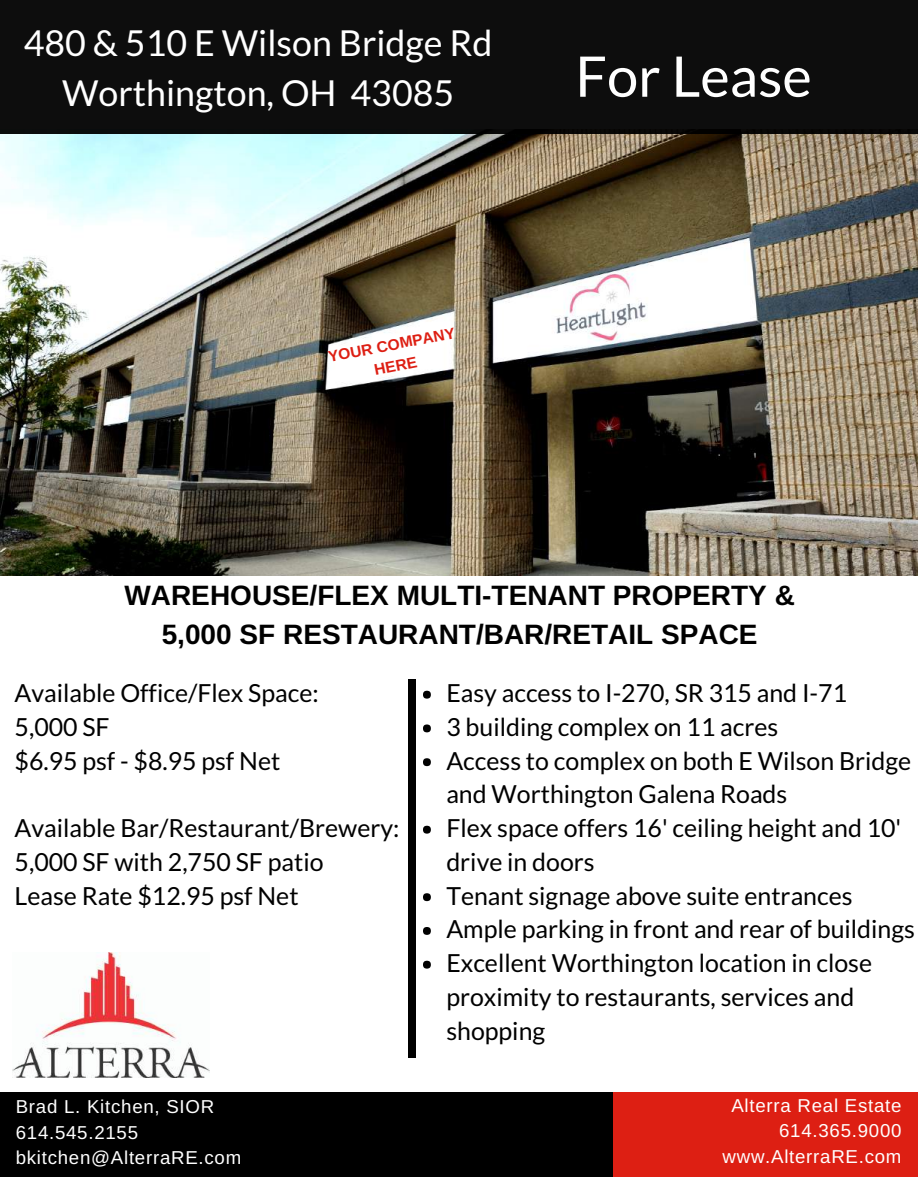
<style>
.page{position:relative;width:918px;height:1188px;background:#fff}
.page>*{position:absolute;margin:0;border:0;box-sizing:border-box;transform-origin:0 0}
.t1{font:55.95px "Lato";color:#fff}
.t2{font:35.85px/49.5px "Lato";color:#fff;text-align:center}
.t3{font:700 28.05px/38.2px "Arimo";color:#000;text-align:center}
.t4{font:24.9px/33.8px "Lato";color:#000}
.t5{font:18.75px/25.8px "Arimo";letter-spacing:.04em;color:#fff}
.t6{font:700 15.6px/21.5px "Arimo";color:#dd1f13;text-align:center}
</style>
<div class="page">
<img style="left:0;top:134px;width:918px;height:442px">
<div style="left:0;top:0;width:918px;height:134px;background:#0d0d0d"></div>
<div style="left:0;top:1092px;width:615px;height:85px;background:#000"></div>
<div style="left:614px;top:1092px;width:304px;height:85px;background:#dd1f13"></div>
<div style="left:423px;top:691px;width:8px;height:8px;background:#000;border-radius:50%"></div>
<div style="left:423px;top:724px;width:8px;height:8px;background:#000;border-radius:50%"></div>
<div style="left:423px;top:758px;width:8px;height:8px;background:#000;border-radius:50%"></div>
<div style="left:423px;top:826px;width:8px;height:8px;background:#000;border-radius:50%"></div>
<div style="left:423px;top:893px;width:8px;height:8px;background:#000;border-radius:50%"></div>
<div style="left:423px;top:927px;width:8px;height:8px;background:#000;border-radius:50%"></div>
<div style="left:423px;top:961px;width:8px;height:8px;background:#000;border-radius:50%"></div>
<div style="left:409px;top:679px;width:7px;height:379px;background:#000"></div>
<img style="left:12px;top:953px;width:197px;height:125px">
<h2 class="t2" style="left:24px;top:18px;width:470px">480 &amp; 510 E Wilson Bridge Rd<br>Worthington, OH 43085</h2>
<p class="t6" style="left:326px;top:346px;width:130px;rotate:-11deg">YOUR COMPANY<br>HERE</p>
<h1 class="t1" style="left:575px;top:42px;width:238px">For Lease</h1>
<p class="t3" style="left:124px;top:576px;width:672px">WAREHOUSE/FLEX MULTI-TENANT PROPERTY &amp;<br>5,000 SF RESTAURANT/BAR/RETAIL SPACE</p>
<p class="t4" style="left:15px;top:675px;width:306px">Available Office/Flex Space:<br>5,000 SF<br>$6.95 psf - $8.95 psf Net</p>
<p class="t4" style="left:446px;top:675px;width:470px">Easy access to I-270, SR 315 and I-71<br>3 building complex on 11 acres<br>Access to complex on both E Wilson Bridge and Worthington Galena Roads<br>Flex space offers 16' ceiling height and 10' drive in doors<br>Tenant signage above suite entrances Ample parking in front and rear of buildings Excellent Worthington location in close proximity to restaurants, services and shopping</p>
<p class="t4" style="left:15px;top:810px;width:386px">Available Bar/Restaurant/Brewery:<br>5,000 SF with 2,750 SF patio<br>Lease Rate $12.95 psf Net</p>
<p class="t5" style="left:16px;top:1093px;width:227px">Brad L. Kitchen, SIOR<br>614.545.2155 bkitchen@AlterraRE.com</p>
<p class="t5" style="left:723px;top:1092px;width:180px;text-align:right">Alterra Real Estate<br>614.365.9000 www.AlterraRE.com</p>
</div>
